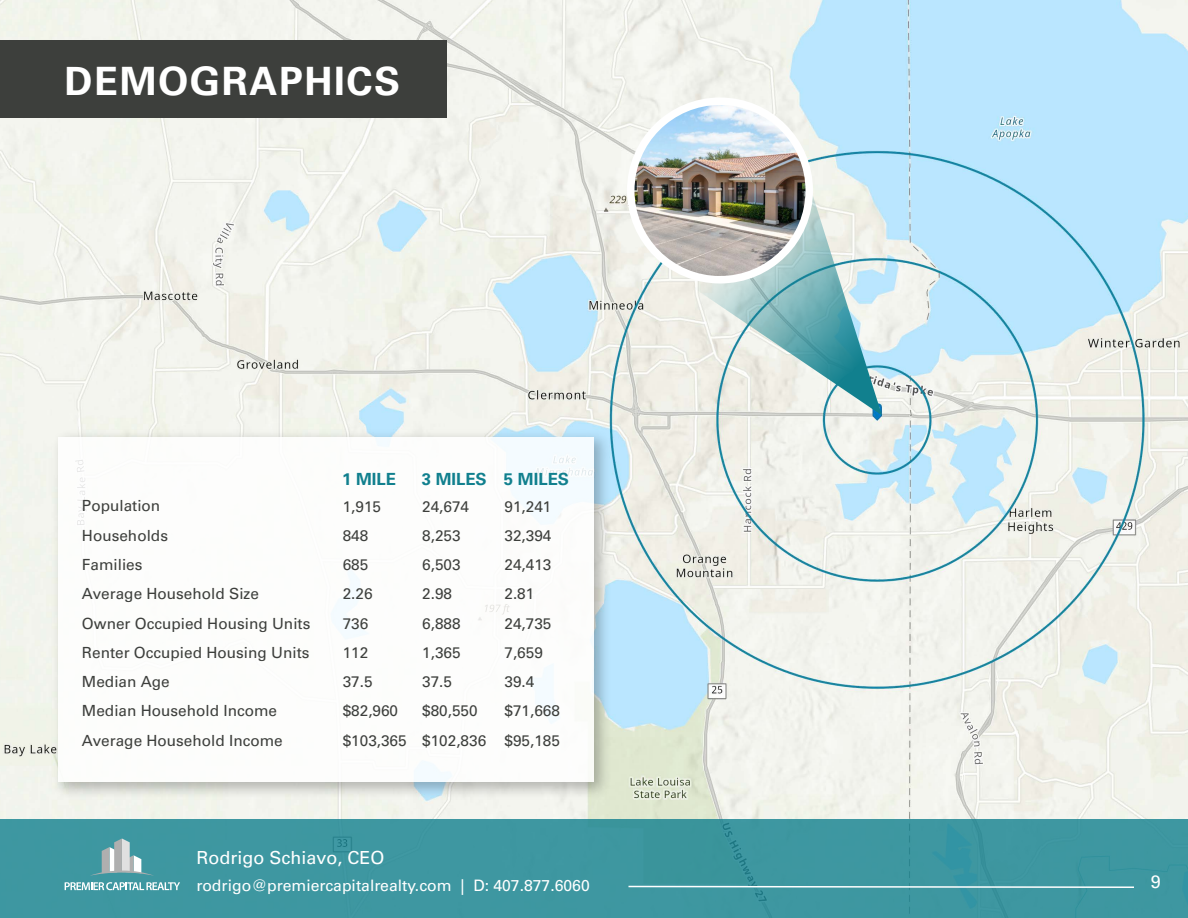
<style>
.page{position:relative;width:1188px;height:918px;background:#fff}
.page>*{position:absolute;margin:0;border:0;box-sizing:border-box;transform-origin:0 0}
.t1{font:39px "Univers LT 65 Bd";letter-spacing:.04em;color:#fff}
.t2{font:18px "Univers LT 55 Rm";color:#fff}
.t3{font:16.8px "Univers LT 65 Bd";color:#11808e}
.t4{font:15.75px "Univers LT 55 Rm";color:#fff}
.t5{font:15.3px/29.2px "Univers LT 55 Rm";color:#3d3f3c}
</style>
<div class="page">
<img style="left:0;top:0;width:1188px;height:819px">
<div style="left:0;top:40px;width:447px;height:78px;background:#3d3f3c"></div>
<img style="left:47px;top:425px;width:570px;height:379px">
<div style="left:58px;top:437px;width:536px;height:345px;background:#fff"></div>
<svg style="left:667px;top:137px;width:215px;height:279px;background:#bed8d8"></svg>
<div style="left:627px;top:98px;width:186px;height:186px;background:#fff;border-radius:50%"></div>
<img style="left:634px;top:105px;width:172px;height:171px;border-radius:86px">
<div style="left:0;top:819px;width:1188px;height:99px;background:#3e97a1"></div>
<svg style="left:628px;top:885px;width:506px;height:4px"></svg>
<svg style="left:90px;top:838px;width:64px;height:38px"></svg>
<svg style="left:65px;top:882px;width:115px;height:8px"></svg>
<h1 class="t1" style="left:65px;top:58px;width:337px">DEMOGRAPHICS</h1>
<p class="t5" style="left:82px;top:492px;width:230px">Population<br>Households<br>Families<br>Average Household Size<br>Owner Occupied Housing Units<br>Renter Occupied Housing Units<br>Median Age<br>Median Household Income<br>Average Household Income</p>
<p class="t3" style="left:342px;top:469px;width:55px">1 MILE</p>
<p class="t5" style="left:343px;top:492px;width:65px">1,915<br>848<br>685<br>2.26<br>736<br>112<br>37.5 $82,960 $103,365</p>
<p class="t3" style="left:422px;top:469px;width:67px">3 MILES</p>
<p class="t5" style="left:422px;top:492px;width:65px">24,674<br>8,253<br>6,503<br>2.98<br>6,888<br>1,365<br>37.5 $80,550 $102,836</p>
<p class="t3" style="left:504px;top:469px;width:67px">5 MILES</p>
<p class="t5" style="left:505px;top:492px;width:57px">91,241<br>32,394<br>24,413<br>2.81<br>24,735<br>7,659<br>39.4 $71,668 $95,185</p>
<p class="t2" style="left:196px;top:847px;width:190px">Rodrigo Schiavo, CEO</p>
<p class="t4" style="left:196px;top:876px;width:395px">rodrigo@premiercapitalrealty.com | D: 407.877.6060</p>
<p class="t2" style="left:1151px;top:871px;width:12px">9</p>
</div>
